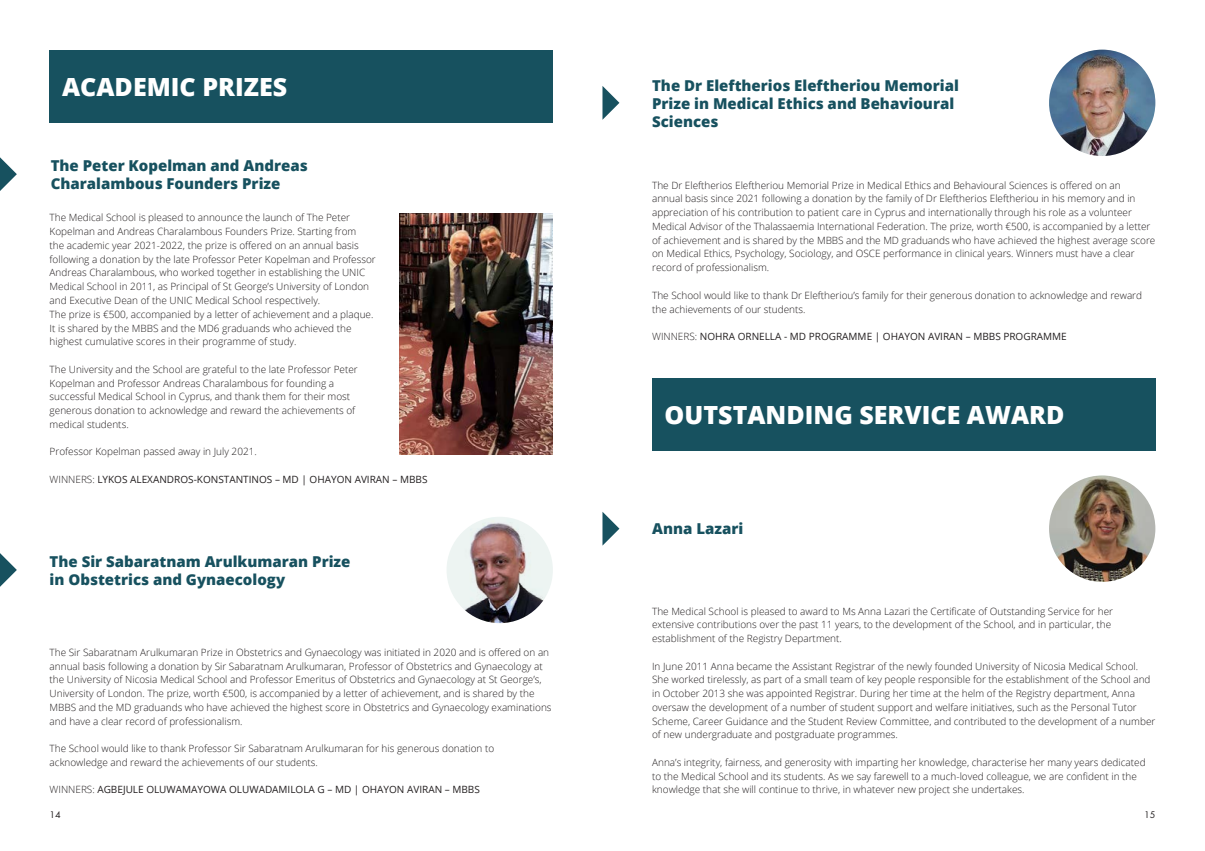
<style>
.page{position:relative;width:1205px;height:851px;background:#fff}
.page>*{position:absolute;margin:0;border:0;box-sizing:border-box;transform-origin:0 0}
.t1{font:800 25px "Open Sans";color:#fff}
.t2{font:800 15px/18px "Open Sans";color:#17515f}
.Main_text{font:300 10px/13.8px "Open Sans";color:#231f20}
.Main_text-2{font:10px "Open Sans";color:#231f20}
.t3{font:10px "Futura";color:#231f20}
.s1{font-weight:300}
</style>
<div class="page">
<div style="left:50px;top:50px;width:503px;height:72px;background:#17515f"></div>
<div style="left:652px;top:377px;width:503px;height:73px;background:#17515f"></div>
<img style="left:1049px;top:50px;width:106px;height:106px">
<img style="left:1049px;top:475px;width:106px;height:106px">
<img style="left:447px;top:517px;width:106px;height:106px">
<svg style="left:602px;top:86px;width:17px;height:34px"></svg>
<svg style="left:602px;top:512px;width:17px;height:33px"></svg>
<svg style="left:0;top:553px;width:17px;height:33px"></svg>
<svg style="left:0;top:157px;width:17px;height:34px"></svg>
<img style="left:400px;top:214px;width:153px;height:240px">
<p class="t1" style="left:62px;top:67px;width:227px">ACADEMIC PRIZES</p>
<p class="t2" style="left:51px;top:156px;width:259px">The Peter Kopelman and Andreas<br>Charalambous Founders Prize</p>
<p class="Main_text" style="left:50px;top:211px;width:328px">The Medical School is pleased to announce the launch of The Peter Kopelman and Andreas Charalambous Founders Prize. Starting from<br>the academic year 2021-2022, the prize is offered on an annual basis following a donation by the late Professor Peter Kopelman and Professor Andreas Charalambous, who worked together in establishing the UNIC Medical School in 2011, as Principal of St George’s University of London and Executive Dean of the UNIC Medical School respectively.</p>
<p class="Main_text" style="left:50px;top:307px;width:325px">The prize is €500, accompanied by a letter of achievement and a plaque.<br>It is shared by the MBBS and the MD6 graduands who achieved the highest cumulative scores in their programme of study.</p>
<p class="Main_text" style="left:50px;top:362px;width:310px">The University and the School are grateful to the late Professor Peter Kopelman and Professor Andreas Charalambous for founding a successful Medical School in Cyprus, and thank them for their most generous donation to acknowledge and reward the achievements of medical students.</p>
<p class="Main_text" style="left:50px;top:444px;width:209px">Professor Kopelman passed away in July 2021.</p>
<p class="Main_text-2" style="left:50px;top:472px;width:379px"><span class="s1">WINNERS:</span> LYKOS ALEXANDROS-KONSTANTINOS – MD | OHAYON AVIRAN – MBBS</p>
<p class="t2" style="left:50px;top:551px;width:302px">The Sir Sabaratnam Arulkumaran Prize in Obstetrics and Gynaecology</p>
<p class="Main_text" style="left:50px;top:645px;width:503px">The Sir Sabaratnam Arulkumaran Prize in Obstetrics and Gynaecology was initiated in 2020 and is offered on an annual basis following a donation by Sir Sabaratnam Arulkumaran, Professor of Obstetrics and Gynaecology at the University of Nicosia Medical School and Professor Emeritus of Obstetrics and Gynaecology at St George’s, University of London. The prize, worth €500, is accompanied by a letter of achievement, and is shared by the MBBS and the MD graduands who have achieved the highest score in Obstetrics and Gynaecology examinations and have a clear record of professionalism.</p>
<p class="Main_text" style="left:50px;top:741px;width:446px">The School would like to thank Professor Sir Sabaratnam Arulkumaran for his generous donation to acknowledge and reward the achievements of our students.</p>
<p class="Main_text-2" style="left:50px;top:782px;width:432px"><span class="s1">WINNERS:</span> AGBEJULE OLUWAMAYOWA OLUWADAMILOLA G – MD | OHAYON AVIRAN – MBBS</p>
<p class="t2" style="left:652px;top:75px;width:308px">The Dr Eleftherios Eleftheriou Memorial<br>Prize in Medical Ethics and Behavioural<br>Sciences</p>
<p class="Main_text" style="left:652px;top:178px;width:505px">The Dr Eleftherios Eleftheriou Memorial Prize in Medical Ethics and Behavioural Sciences is offered on an<br>annual basis since 2021 following a donation by the family of Dr Eleftherios Eleftheriou in his memory and in appreciation of his contribution to patient care in Cyprus and internationally through his role as a volunteer Medical Advisor of the Thalassaemia International Federation. The prize, worth €500, is accompanied by a letter of achievement and is shared by the MBBS and the MD graduands who have achieved the highest average score on Medical Ethics, Psychology, Sociology, and OSCE performance in clinical years. Winners must have a clear record of professionalism.</p>
<p class="Main_text" style="left:652px;top:288px;width:491px">The School would like to thank Dr Eleftheriou’s family for their generous donation to acknowledge and reward the achievements of our students.</p>
<p class="Main_text-2" style="left:652px;top:329px;width:416px"><span class="s1">WINNERS:</span> NOHRA ORNELLA - MD PROGRAMME | OHAYON AVIRAN – MBBS PROGRAMME</p>
<p class="t1" style="left:664px;top:395px;width:401px">OUTSTANDING SERVICE AWARD</p>
<p class="t2" style="left:652px;top:519px;width:93px">Anna Lazari</p>
<p class="Main_text" style="left:652px;top:603px;width:462px">The Medical School is pleased to award to Ms Anna Lazari the Certificate of Outstanding Service for her extensive contributions over the past 11 years, to the development of the School, and in particular, the establishment of the Registry Department.</p>
<p class="Main_text" style="left:652px;top:658px;width:505px">In June 2011 Anna became the Assistant Registrar of the newly founded University of Nicosia Medical School.<br>She worked tirelessly, as part of a small team of key people responsible for the establishment of the School and in October 2013 she was appointed Registrar. During her time at the helm of the Registry department, Anna oversaw the development of a number of student support and welfare initiatives, such as the Personal Tutor Scheme, Career Guidance and the Student Review Committee, and contributed to the development of a number of new undergraduate and postgraduate programmes.</p>
<p class="Main_text" style="left:652px;top:755px;width:495px">Anna’s integrity, fairness, and generosity with imparting her knowledge, characterise her many years dedicated to the Medical School and its students. As we say farewell to a much-loved colleague, we are confident in the knowledge that she will continue to thrive, in whatever new project she undertakes.</p>
<p class="t3" style="left:50px;top:808px;width:13px">14</p>
<p class="t3" style="left:1144px;top:808px;width:13px">15</p>
</div>
